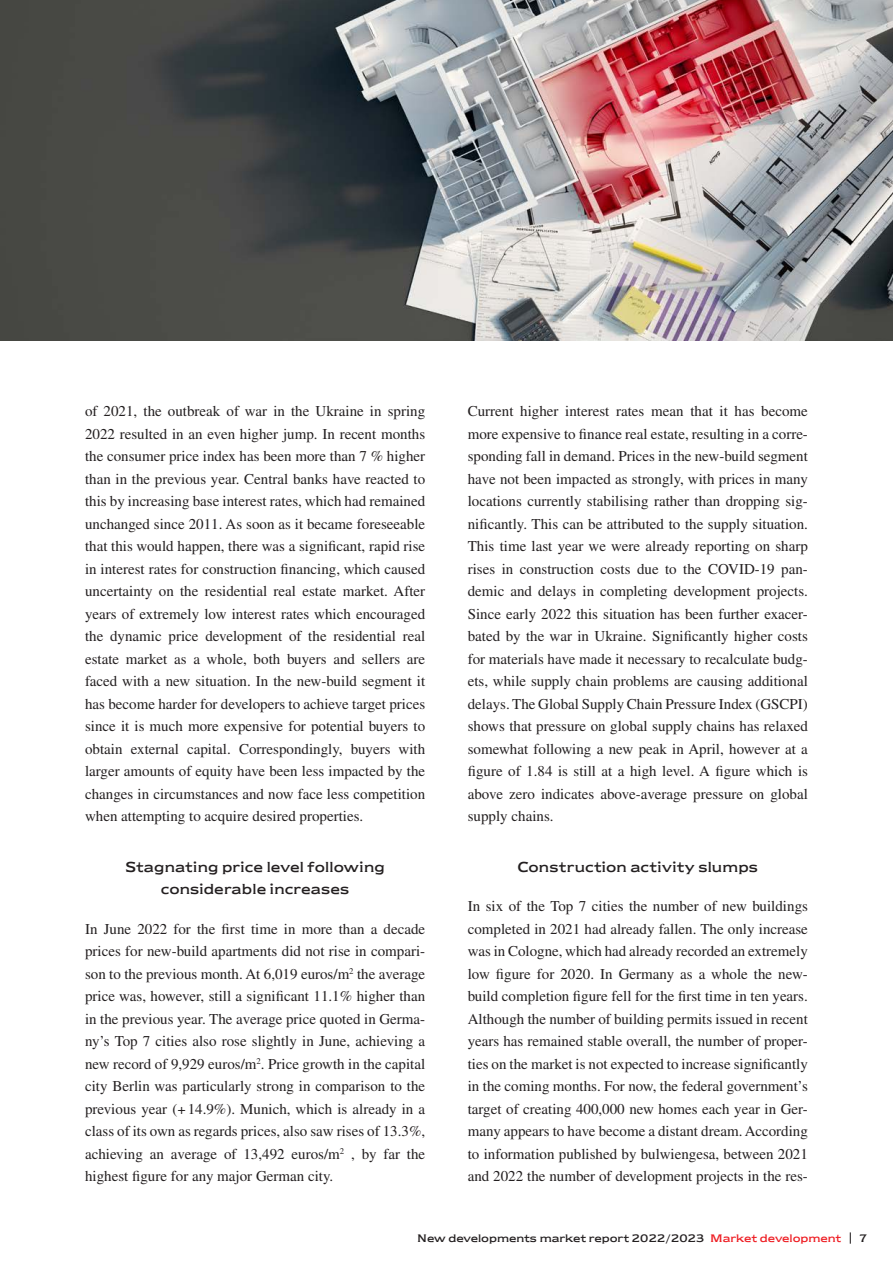
<style>
.page{position:relative;width:893px;height:1263px;background:#fff}
.page>*{position:absolute;margin:0;border:0;box-sizing:border-box;transform-origin:0 0}
.t1{font:15px/22.5px "Times LTW1 G";color:#231f20;text-align:justify}
.t2{font:15px/22.5px "Newtext EFML";letter-spacing:.01em;color:#231f20;text-align:center}
.t3{font:11.25px "Newtext EFML";color:#231f20}
.s1{color:#ee1d23}
</style>
<div class="page">
<img style="left:0;top:0;width:893px;height:340px">
<svg style="left:850px;top:1232px;width:1px;height:12px"></svg>
<p class="t1" style="left:85px;top:400px;width:342px">of 2021, the outbreak of war in the Ukraine in spring 2022 resulted in an even higher jump. In recent months the consumer price index has been more than 7 % higher than in the previous year. Central banks have reacted to this by increasing base interest rates, which had remained unchanged since 2011. As soon as it became foreseeable that this would happen, there was a significant, rapid rise in interest rates for construction financing, which caused uncertainty on the residential real estate market. After years of extremely low interest rates which encouraged the dynamic price development of the residential real estate market as a whole, both buyers and sellers are faced with a new situation. In the new-build segment it has become harder for developers to achieve target prices since it is much more expensive for potential buyers to obtain external capital. Correspondingly, buyers with larger amounts of equity have been less impacted by the changes in circumstances and now face less competition when attempting to acquire desired properties.</p>
<p class="t2" style="left:125px;top:855px;width:261px">Stagnating price level following considerable increases</p>
<p class="t1" style="left:85px;top:917px;width:342px">In June 2022 for the first time in more than a decade prices for new-build apartments did not rise in compari&shy;son to the previous month. At 6,019 euros/m<sup>2</sup> the average price was, however, still a significant 11.1% higher than in the previous year. The average price quoted in Germa&shy;ny’s Top 7 cities also rose slightly in June, achieving a new record of 9,929 euros/m<sup>2</sup>. Price growth in the capital city Berlin was particularly strong in comparison to the previous year (+14.9%). Munich, which is already in a class of its own as regards prices, also saw rises of 13.3%, achieving an average of 13,492 euros/m<sup>2</sup> , by far the highest figure for any major German city.</p>
<p class="t1" style="left:468px;top:400px;width:342px">Current higher interest rates mean that it has become more expensive to finance real estate, resulting in a corre&shy;sponding fall in demand. Prices in the new-build segment have not been impacted as strongly, with prices in many locations currently stabilising rather than dropping sig&shy;nificantly. This can be attributed to the supply situation.<br>This time last year we were already reporting on sharp rises in construction costs due to the COVID-19 pan&shy;demic and delays in completing development projects.<br>Since early 2022 this situation has been further exacer&shy;bated by the war in Ukraine. Significantly higher costs for materials have made it necessary to recalculate budg&shy;ets, while supply chain problems are causing additional delays. The Global Supply Chain Pressure Index (GSCPI) shows that pressure on global supply chains has relaxed somewhat following a new peak in April, however at a figure of 1.84 is still at a high level. A figure which is above zero indicates above-average pressure on global supply chains.</p>
<p class="t2" style="left:517px;top:855px;width:242px">Construction activity slumps</p>
<p class="t1" style="left:468px;top:895px;width:342px">In six of the Top 7 cities the number of new buildings completed in 2021 had already fallen. The only increase was in Cologne, which had already recorded an extremely low figure for 2020. In Germany as a whole the new&shy;build completion figure fell for the first time in ten years.<br>Although the number of building permits issued in recent years has remained stable overall, the number of proper&shy;ties on the market is not expected to increase significantly in the coming months. For now, the federal government’s target of creating 400,000 new homes each year in Ger&shy;many appears to have become a distant dream. According to information published by bulwiengesa, between 2021 and 2022 the number of development projects in the res-</p>
<p class="t3" style="left:417px;top:1231px;width:426px">New developments market report 2022/2023 <span class="s1">Market development</span></p>
<p class="t3" style="left:859px;top:1231px;width:10px">7</p>
</div>
